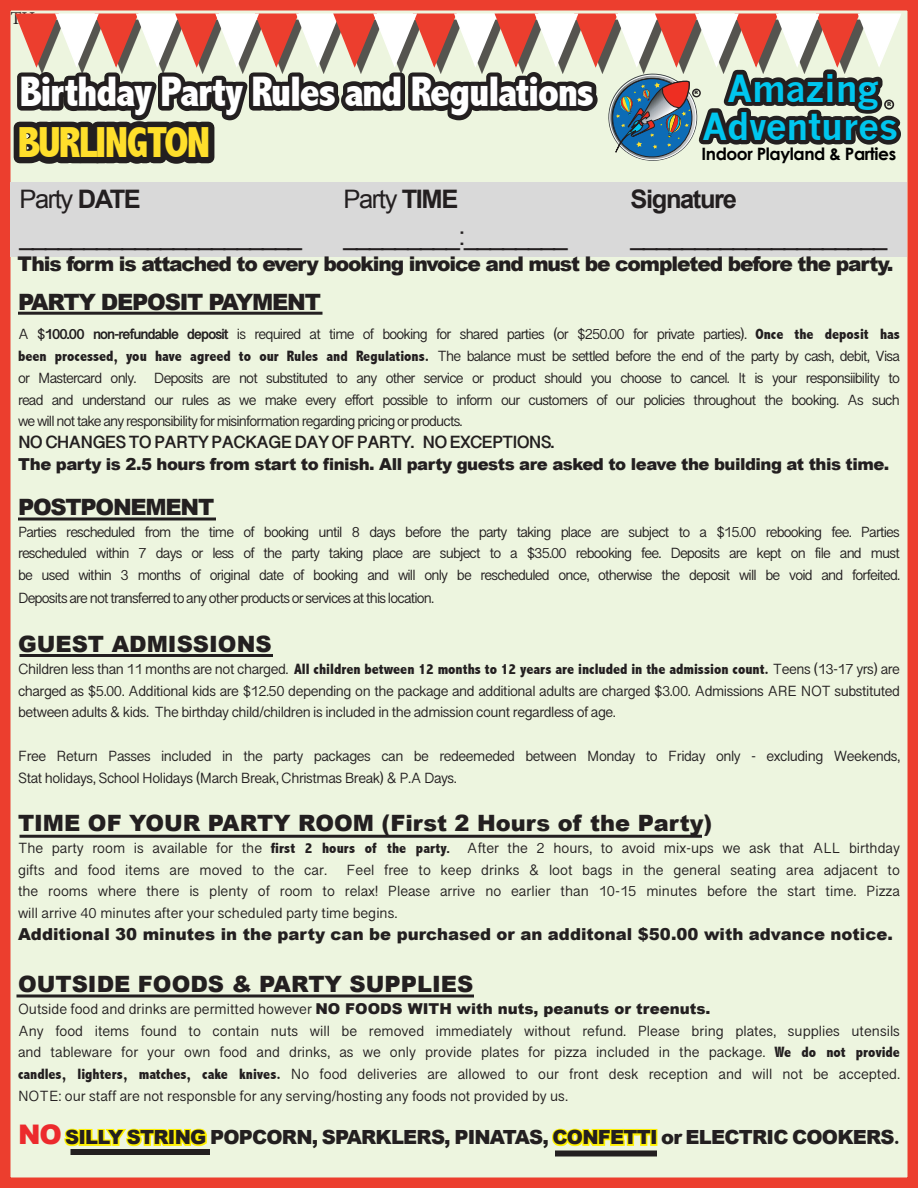
<style>
.page{position:relative;width:918px;height:1188px;background:#fff}
.page>*{position:absolute;margin:0;border:0;box-sizing:border-box;transform-origin:0 0}
.t1{font:800 condensed 43.5px "Abadi";letter-spacing:-.04em;color:#ffdf2b}
.t2{font:800 condensed 42.75px "Abadi";letter-spacing:-.03em;color:#fff}
.t3{font:700 36.45px "News Gothic";color:#00c6ee}
.t4{font:25.5px "Arial";letter-spacing:-.055em;color:#231f20}
.t5{font:700 25.5px "Arial";letter-spacing:-.055em;color:#231f20}
.t6{font:900 22.5px "Arial";color:#231f20}
.t7{font:900 22.5px "Arial";letter-spacing:-.055em;color:#231f20}
.t8{font:900 20.25px "Arial";letter-spacing:-.055em;color:#231f20}
.t9{font:900 19.5px "Arial";letter-spacing:-.04em;color:#231f20}
.t10{font:700 18px "Bangla Sangam MN";letter-spacing:-.055em;color:#231f20}
.t11{font:18px "Minion Pro";color:#231f20}
.t12{font:700 17.1px "Century Gothic";letter-spacing:-.025em;color:#000}
.t13{font:900 16.5px "Arial";letter-spacing:-.03em;color:#231f20}
.t14{font:900 16.5px "Arial";color:#231f20}
.t15{font:15px/21.8px "Bangla Sangam MN";letter-spacing:-.03em;color:#231f20;text-align:justify}
.t16{font:15px/21.8px "Bangla Sangam MN";color:#231f20}
.t17{font:900 5.4px "Arial";color:#231f20}
.t18{font:900 4.65px "Arial";color:#231f20}
.s1{font-weight:700}
.s2{font-family:"Abadi";font-weight:800;font-stretch:condensed}
.s3{font-family:"Arial";font-weight:900}
.s4{font-size:27px;color:#ec2a2d}
.s5{font-family:"Abadi";font-weight:800;font-stretch:condensed;font-size:21px}
</style>
<div class="page">
<div style="left:5px;top:5px;width:908px;height:1178px;background:#edf5df"></div>
<div style="left:0;top:0;width:918px;height:1188px;border:10px solid #ec3e2e"></div>
<svg style="left:64px;top:1128px;width:143px;height:19px"></svg>
<svg style="left:552px;top:1128px;width:101px;height:19px"></svg>
<div style="left:650px;top:1129px;width:7px;height:17px;border:3px solid #fff101"></div>
<svg style="left:0;top:12px;width:910px;height:162px"></svg>
<div style="left:10px;top:182px;width:898px;height:74px;background:#d9d9d9"></div>
<hr style="left:18px;top:312px;width:304px;height:3px;background:#231f20">
<hr style="left:18px;top:518px;width:198px;height:2px;background:#231f20">
<hr style="left:20px;top:654px;width:253px;height:3px;background:#231f20">
<hr style="left:20px;top:835px;width:682px;height:3px;background:#231f20">
<svg style="left:16px;top:994px;width:458px;height:4px;background:#55544f"></svg>
<div style="left:70px;top:1149px;width:140px;height:6px;background:#231f20"></div>
<div style="left:555px;top:1150px;width:102px;height:6px;background:#231f20"></div>
<p class="t11" style="left:10px;top:6px;width:26px">TH</p>
<p class="t3" style="left:727px;top:66px;width:152px">Amazing</p>
<p class="t3" style="left:703px;top:104px;width:197px">Adventures</p>
<p class="t12" style="left:702px;top:141px;width:196px">Indoor Playland &amp; Parties</p>
<p class="t2" style="left:20px;top:67px;width:576px">Birthday Party Rules and Regulations</p>
<p class="t18" style="left:695px;top:89px;width:5px">R</p>
<p class="t17" style="left:887px;top:100px;width:6px">R</p>
<p class="t1" style="left:18px;top:118px;width:194px">BURLINGTON</p>
<p class="t4" style="left:20px;top:182px;width:123px">Party <span class="s1">DATE</span></p>
<p class="t4" style="left:344px;top:182px;width:116px">Party <span class="s1">TIME</span></p>
<p class="t5" style="left:631px;top:182px;width:108px">Signature</p>
<p class="t4" style="left:20px;top:219px;width:284px">______________________</p>
<p class="t4" style="left:344px;top:219px;width:226px">_________:________</p>
<p class="t4" style="left:631px;top:219px;width:258px">____________________</p>
<p class="t8" style="left:18px;top:249px;width:877px">This form is attached to every booking invoice and must be completed before the party.</p>
<p class="t7" style="left:18px;top:286px;width:305px">PARTY DEPOSIT PAYMENT</p>
<p class="t15" style="left:18px;top:324px;width:884px">A <span class="s1">$100.00 non-refundable deposit</span> is required at time of booking for shared parties (or $250.00 for private parties). <span class="s2">Once the deposit has been processed, you have agreed to our Rules and Regulations.</span> The balance must be settled before the end of the party by cash, debit, Visa or Mastercard only. Deposits are not substituted to any other service or product should you choose to cancel. It is your responsiibility to read and understand our rules as we make every effort possible to inform our customers of our policies throughout the booking. As such we will not take any responsibility for misinformation regarding pricing or products.</p>
<p class="t10" style="left:18px;top:430px;width:538px">NO CHANGES TO PARTY PACKAGE DAY OF PARTY. NO EXCEPTIONS.</p>
<p class="t13" style="left:18px;top:452px;width:873px">The party is 2.5 hours from start to finish. All party guests are asked to leave the building at this time.</p>
<p class="t7" style="left:18px;top:490px;width:198px">POSTPONEMENT</p>
<p class="t15" style="left:18px;top:521px;width:884px">Parties rescheduled from the time of booking until 8 days before the party taking place are subject to a $15.00 rebooking fee. Parties rescheduled within 7 days or less of the party taking place are subject to a $35.00 rebooking fee. Deposits are kept on file and must be used within 3 months of original date of booking and will only be rescheduled once, otherwise the deposit will be void and forfeited.<br>Deposits are not transferred to any other products or services at this location.</p>
<p class="t6" style="left:18px;top:628px;width:255px">GUEST ADMISSIONS</p>
<p class="t15" style="left:18px;top:659px;width:884px">Children less than 11 months are not charged. <span class="s2">All children between 12 months to 12 years are included in the admission count.</span> Teens (13-17 yrs) are charged as $5.00. Additional kids are $12.50 depending on the package and additional adults are charged $3.00. Admissions ARE NOT substituted between adults &amp; kids. The birthday child/children is included in the admission count regardless of age.</p>
<p class="t15" style="left:18px;top:746px;width:884px">Free Return Passes included in the party packages can be redeemeded between Monday to Friday only - excluding Weekends,<br>Stat holidays, School Holidays (March Break, Christmas Break) &amp; P.A Days.</p>
<p class="t6" style="left:18px;top:807px;width:696px">TIME OF YOUR PARTY ROOM (First 2 Hours of the Party)</p>
<p class="t16" style="left:18px;top:838px;width:884px">The party room is available for the <span class="s2">first 2 hours of the party</span><span class="s1">.</span> After the 2 hours, to avoid mix-ups we ask that ALL birthday gifts and food items are moved to the car.</p>
<p class="t15" style="left:18px;top:859px;width:884px;text-indent:328px">Feel free to keep drinks &amp; loot bags in the general seating area adjacent to the rooms where there is plenty of room to relax! Please arrive no earlier than 10-15 minutes before the start time. Pizza will arrive 40 minutes after your scheduled party time begins.</p>
<p class="t14" style="left:18px;top:922px;width:876px">Additional 30 minutes in the party can be purchased or an additonal $50.00 with advance notice.</p>
<p class="t6" style="left:18px;top:968px;width:457px">OUTSIDE FOODS &amp; PARTY SUPPLIES</p>
<p class="t16" style="left:18px;top:999px;width:694px">Outside food and drinks are permitted however <span class="s3">NO FOODS WITH with nuts, peanuts or treenuts.</span></p>
<p class="t15" style="left:18px;top:1020px;width:884px">Any food items found to contain nuts will be removed immediately without refund. Please bring plates, supplies utensils and tableware for your own food and drinks, as we only provide plates for pizza included in the package. <span class="s2">We do not provide candles, lighters, matches, cake knives.</span> No food deliveries are allowed to our front desk reception and will not be accepted.<br>NOTE: our staff are not responsble for any serving/hosting any foods not provided by us.</p>
<p class="t9" style="left:18px;top:1123px;width:884px"><span class="s4">NO</span> SILLY STRING POPCORN, SPARKLERS, PINATAS, CONFETTI or ELECTRIC COOKERS<span class="s5">.</span></p>
</div>
